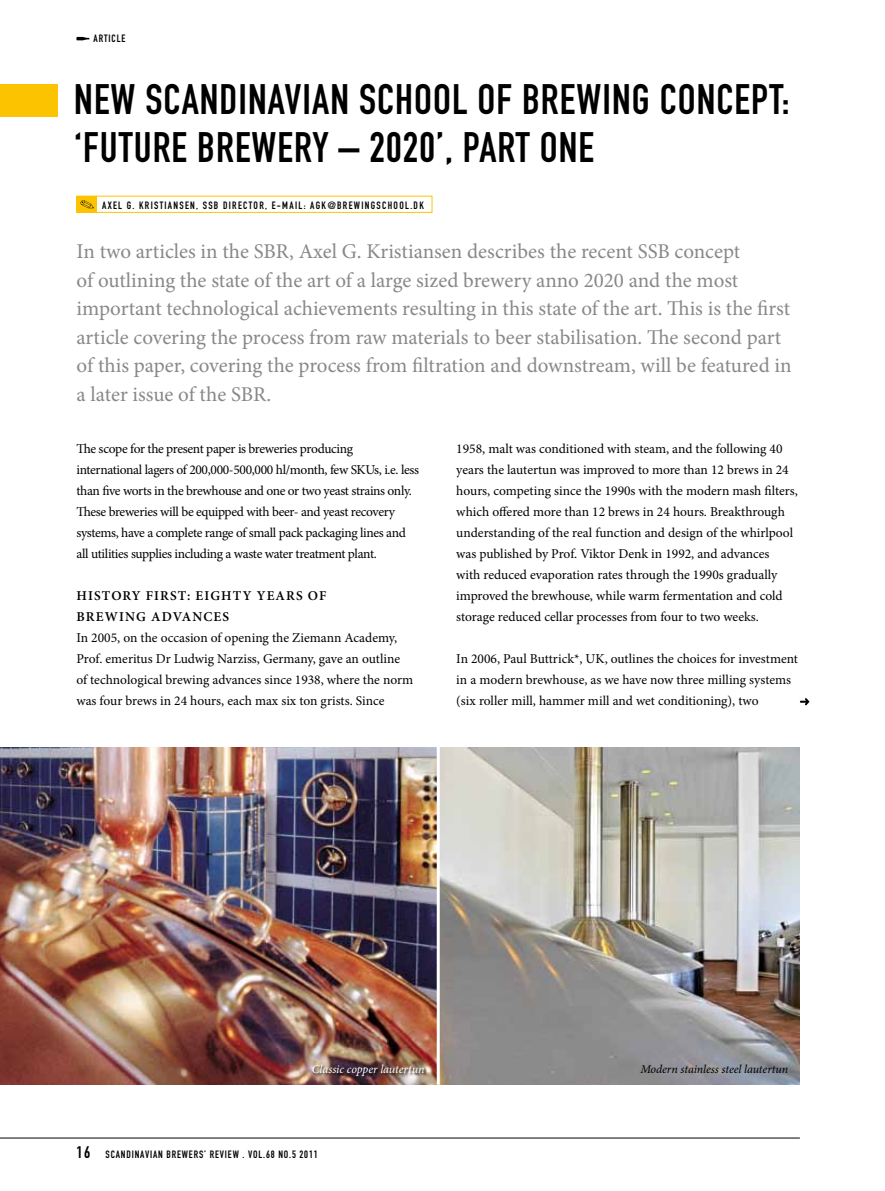
<style>
.page{position:relative;width:885px;height:1191px;background:#fff}
.page>*{position:absolute;margin:0;border:0;box-sizing:border-box;transform-origin:0 0}
.t1{font:42px/48px "DIN Engschrift LT";letter-spacing:.025em;color:#000}
.t2{font:21px/28.5px "Minion Pro";color:#87888a}
.t3{font:13.5px/21px "Minion Pro";letter-spacing:-.005em;color:#000}
.t4{font:13.5px/21px "Minion Pro";letter-spacing:-.025em;color:#000}
.t5{font:600 13.5px/21px "Minion Pro";letter-spacing:.085em;color:#000}
.t6{font:italic 12px "Minion Pro";letter-spacing:-.01em;color:#000}
.t7{font:italic 12px "Minion Pro";letter-spacing:-.005em;color:#fff}
.t8{font:10.5px "DIN Engschrift LT";letter-spacing:.125em;color:#000}
.t9{font:10.5px "DIN Engschrift LT SC990";letter-spacing:.08em;color:#000}
.t10{font:10.5px "DIN Engschrift LT";letter-spacing:.09em;color:#000}
.s1{font-size:16.5px}
</style>
<div class="page">
<hr style="left:0;top:1137px;width:799px;height:1px;background:#000">
<div style="left:0;top:85px;width:57px;height:32px;background:#fcc400"></div>
<svg style="left:76px;top:37px;width:13px;height:3px"></svg>
<div style="left:77px;top:196px;width:355px;height:17px;border:1px solid #fcc400"></div>
<div style="left:77px;top:196px;width:20px;height:16px;background:#fcc400"></div>
<svg style="left:80px;top:200px;width:14px;height:8px"></svg>
<img style="left:0;top:747px;width:436px;height:337px">
<svg style="left:439px;top:747px;width:360px;height:337px"></svg>
<div style="left:312px;top:1064px;width:115px;height:15px;background:#000;opacity:.75"></div>
<svg style="left:799px;top:698px;width:10px;height:7px"></svg>
<p class="t10" style="left:94px;top:32px;width:33px">ARTICLE</p>
<h1 class="t1" style="left:74px;top:76px;width:716px">NEW SCANDINAVIAN SCHOOL OF BREWING CONCEPT: ‘FUTURE BREWERY – 2020’, PART ONE</h1>
<p class="t8" style="left:102px;top:199px;width:323px">AXEL G. KRISTIANS EN, SSB DIRECTOR, E-MAIL: AGK@BREWINGSCHOOL.DK</p>
<p class="t2" style="left:77px;top:237px;width:716px">In two articles in the SBR, Axel G. Kristiansen describes the recent SSB concept<br>of outlining the state of the art of a large sized brewery anno 2020 and the most important technological achievements resulting in this state of the art. This is the first article covering the process from raw materials to beer stabilisation. The second part of this paper, covering the process from filtration and downstream, will be featured in a later issue of the SBR.</p>
<p class="t4" style="left:76px;top:438px;width:344px">The scope for the present paper is breweries producing international lagers of 200,000-500,000 hl/month, few SKUs, i.e. less than five worts in the brewhouse and one or two yeast strains only.<br>These breweries will be equipped with beer- and yeast recovery systems, have a complete range of small pack packaging lines and all utilities supplies including a waste water treatment plant.</p>
<p class="t5" style="left:76px;top:585px;width:251px">HISTORY FIRST: EIGHTY YEARS OF<br>BREWING ADVANCES</p>
<p class="t3" style="left:76px;top:627px;width:338px">In 2005, on the occasion of opening the Ziemann Academy, Prof. emeritus Dr Ludwig Narziss, Germany, gave an outline of technological brewing advances since 1938, where the norm was four brews in 24 hours, each max six ton grists. Since</p>
<p class="t3" style="left:456px;top:438px;width:343px">1958, malt was conditioned with steam, and the following 40 years the lautertun was improved to more than 12 brews in 24 hours, competing since the 1990s with the modern mash filters, which offered more than 12 brews in 24 hours. Breakthrough understanding of the real function and design of the whirlpool was published by Prof. Viktor Denk in 1992, and advances<br>with reduced evaporation rates through the 1990s gradually improved the brewhouse, while warm fermentation and cold storage reduced cellar processes from four to two weeks.</p>
<p class="t3" style="left:456px;top:648px;width:343px">In 2006, Paul Buttrick*, UK, outlines the choices for investment in a modern brewhouse, as we have now three milling systems (six roller mill, hammer mill and wet conditioning), two</p>
<p class="t7" style="left:312px;top:1061px;width:114px">Classic copper lautertun</p>
<p class="t6" style="left:640px;top:1061px;width:149px">Modern stainless steel lautertun</p>
<p class="t9" style="left:77px;top:1148px;width:242px"><span class="s1">16</span> SCANDINAVIAN BREWERS’ REVIEW . VOL.68 NO.5 2011</p>
</div>
